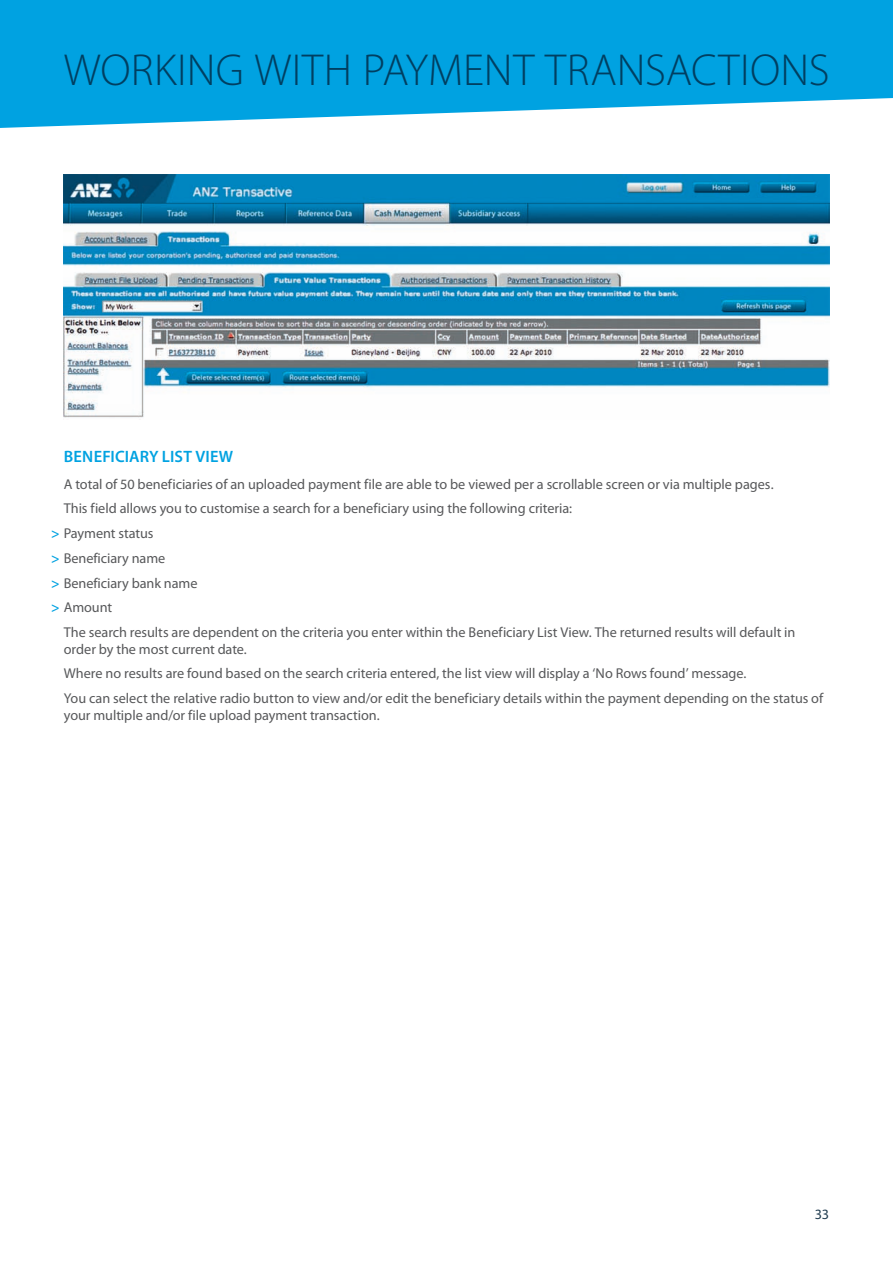
<style>
.page{position:relative;width:893px;height:1263px;background:#fff}
.page>*{position:absolute;margin:0;border:0;box-sizing:border-box;transform-origin:0 0}
.t1{font:300 45px "Myriad Pro";color:#003f61}
.t2{font:600 16.5px "Myriad Pro";letter-spacing:.01em;color:#00a2e1}
.t3{font:14.25px/24.8px "Myriad Pro";letter-spacing:-.005em;color:#57585a}
.t4{font:14.25px "Myriad Pro";color:#223d50}
.s1{font-weight:600;color:#00a2e1}
</style>
<div class="page">
<svg style="left:0;top:0;width:893px;height:128px;background:#1dace4"></svg>
<img style="left:64px;top:174px;width:765px;height:244px">
<h1 class="t1" style="left:64px;top:42px;width:216px">WORKI NG WITH</h1>
<h1 class="t1" style="left:363px;top:42px;width:468px">PAYMEN T TRANSACTI ONS</h1>
<p class="t2" style="left:64px;top:446px;width:171px">BENEFICIARY LIST VIEW</p>
<p class="t3" style="left:64px;top:471px;width:711px">A total of 50 beneficiaries of an uploaded payment file are able to be viewed per a scrollable screen or via multiple pages.</p>
<p class="t3" style="left:64px;top:496px;width:510px">This field allows you to customise a search for a beneficiary using the following criteria:</p>
<p class="t3" style="left:51px;top:521px;width:104px"><span class="s1">&gt;</span> Payment status</p>
<p class="t3" style="left:51px;top:545px;width:116px"><span class="s1">&gt;</span> Beneficiary name</p>
<p class="t3" style="left:51px;top:570px;width:148px"><span class="s1">&gt;</span> Beneficiary bank name</p>
<p class="t3" style="left:51px;top:595px;width:63px"><span class="s1">&gt;</span> Amount</p>
<p class="t3" style="left:64px;top:620px;width:733px">The search results are dependent on the criteria you enter within the Beneficiary List View. The returned results will default in</p>
<p class="t3" style="left:64px;top:636px;width:761px">order by the most current date.<br>Where no results are found based on the search criteria entered, the list view will display a ‘No Rows found’ message.<br>You can select the relative radio button to view and/or edit the beneficiary details within the payment depending on the status of</p>
<p class="t3" style="left:64px;top:702px;width:317px">your multiple and/or file upload payment transaction.</p>
<p class="t4" style="left:815px;top:1206px;width:16px">33</p>
</div>
